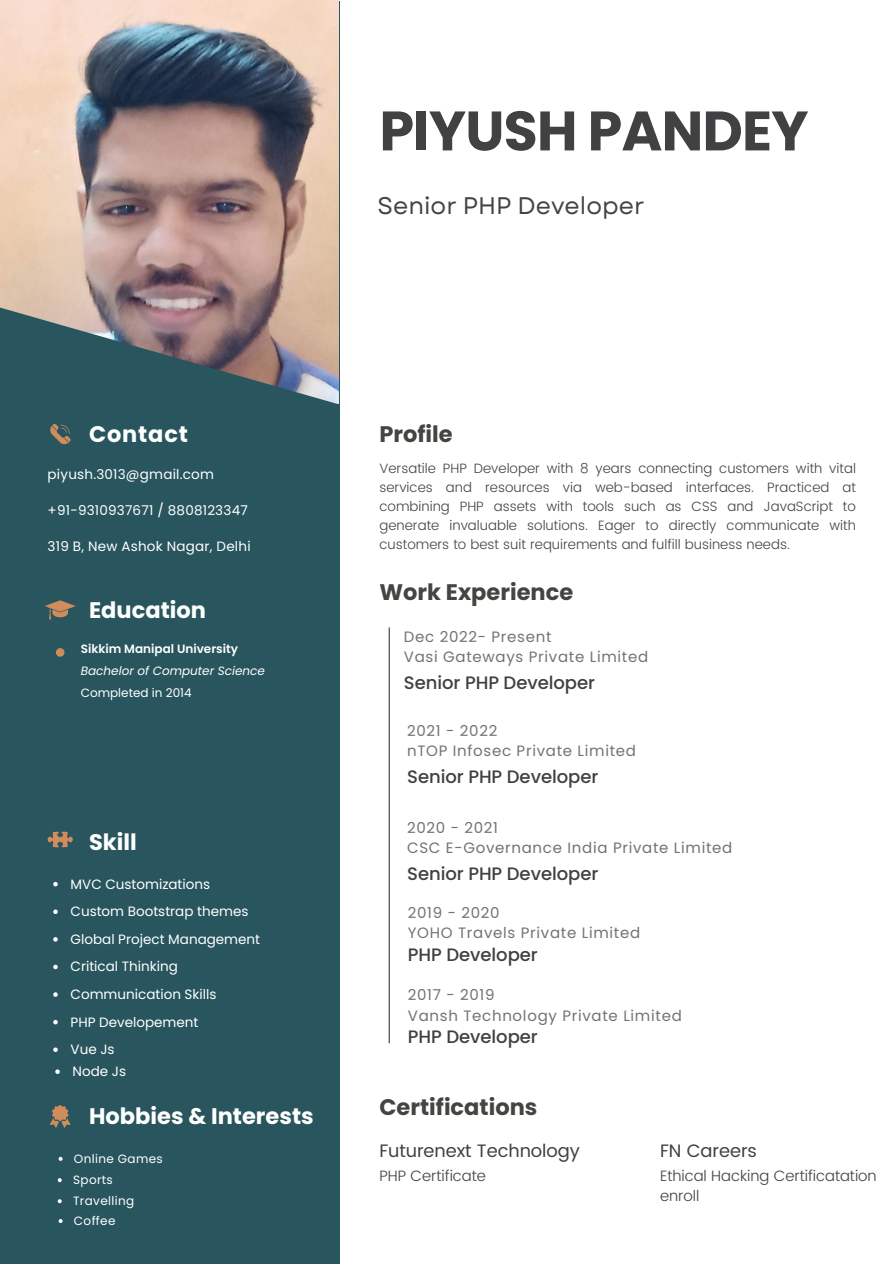
<style>
.page{position:relative;width:894px;height:1264px;background:#fff}
.page>*{position:absolute;margin:0;border:0;box-sizing:border-box;transform-origin:0 0}
.t1{font:700 55.5px "Poppins";letter-spacing:-.015em;color:#414042}
.t2{font:24px "Garet";color:#444440}
.t3{font:700 22.5px "Poppins";color:#444440}
.t4{font:700 22.5px "Poppins";color:#fff}
.t5{font:700 22.5px "Poppins";letter-spacing:.035em;color:#fff}
.t6{font:500 18px "Poppins";letter-spacing:-.005em;color:#414042}
.t7{font:18px "Poppins";letter-spacing:-.005em;color:#414042}
.t8{font:15px "Poppins";letter-spacing:.045em;color:#737373}
.t9{font:300 15px/20.2px "Poppins";letter-spacing:-.005em;color:#414042}
.t10{font:300 13.5px/19.2px "Poppins";color:#444440;text-align:justify}
.t11{font:13.5px "Poppins";color:#fff}
.t12{font:12px "Poppins";letter-spacing:.03em;color:#fff}
.t13{font:italic 12px "Poppins";color:#fff}
.t14{font:600 12px "Poppins";color:#fff}
.t15{font:12px "Poppins";color:#fff}
</style>
<div class="page">
<div style="left:0;top:1px;width:339px;height:1262px;background:#28555e"></div>
<img style="left:0;top:0;width:338px;height:404px">
<hr style="left:388px;top:627px;width:1px;height:416px;background:#323b4c">
<svg style="left:53px;top:882px;width:5px;height:4px"></svg>
<svg style="left:53px;top:909px;width:5px;height:5px"></svg>
<svg style="left:53px;top:1019px;width:5px;height:5px"></svg>
<svg style="left:53px;top:937px;width:5px;height:4px"></svg>
<svg style="left:53px;top:1047px;width:5px;height:4px"></svg>
<svg style="left:53px;top:964px;width:5px;height:5px"></svg>
<svg style="left:53px;top:992px;width:5px;height:4px"></svg>
<svg style="left:59px;top:1156px;width:4px;height:4px"></svg>
<div style="left:56px;top:648px;width:8px;height:8px;background:#d18c5c;border-radius:50%"></div>
<svg style="left:50px;top:1105px;width:21px;height:23px"></svg>
<svg style="left:48px;top:831px;width:24px;height:16px"></svg>
<svg style="left:50px;top:424px;width:21px;height:20px"></svg>
<svg style="left:45px;top:600px;width:31px;height:19px"></svg>
<svg style="left:55px;top:1069px;width:5px;height:4px"></svg>
<svg style="left:58px;top:1178px;width:4px;height:4px"></svg>
<svg style="left:58px;top:1199px;width:4px;height:4px"></svg>
<svg style="left:59px;top:1219px;width:4px;height:3px"></svg>
<h6 class="t1" style="left:379px;top:92px;width:430px">PIYUSH PANDEY</h6>
<h4 class="t2" style="left:377px;top:188px;width:268px">Senior PHP Developer</h4>
<h6 class="t5" style="left:89px;top:418px;width:100px">Contact</h6>
<h4 class="t11" style="left:48px;top:464px;width:168px">piyush.3013@gmail.com</h4>
<h6 class="t11" style="left:48px;top:501px;width:201px">+91-9310937671 / 8808123347</h6>
<h6 class="t11" style="left:48px;top:537px;width:204px">319 B, New Ashok Nagar, Delhi</h6>
<p class="t4" style="left:89px;top:594px;width:118px">Education</p>
<h1 class="t14" style="left:81px;top:641px;width:159px">Sikkim Manipal University</h1>
<h3 class="t13" style="left:81px;top:662px;width:185px">Bachelor of Computer Science</h3>
<h2 class="t15" style="left:81px;top:684px;width:112px">Completed in 2014</h2>
<p class="t4" style="left:89px;top:825px;width:49px">Skill</p>
<p class="t11" style="left:71px;top:874px;width:141px">MVC Customizations</p>
<p class="t11" style="left:71px;top:902px;width:179px">Custom Bootstrap themes</p>
<h2 class="t11" style="left:71px;top:929px;width:191px">Global Project Management</h2>
<p class="t11" style="left:71px;top:957px;width:109px">Critical Thinking</p>
<p class="t11" style="left:71px;top:984px;width:147px">Communication Skills</p>
<p class="t11" style="left:71px;top:1012px;width:129px">PHP Developement</p>
<p class="t11" style="left:71px;top:1040px;width:45px">Vue Js</p>
<h6 class="t11" style="left:73px;top:1061px;width:55px">Node Js</h6>
<h2 class="t4" style="left:89px;top:1100px;width:226px">Hobbies &amp; Interests</h2>
<h6 class="t12" style="left:74px;top:1150px;width:90px">Online Games</h6>
<h6 class="t12" style="left:73px;top:1171px;width:41px">Sports</h6>
<h4 class="t12" style="left:73px;top:1192px;width:63px">Travelling</h4>
<h6 class="t12" style="left:74px;top:1212px;width:43px">Coffee</h6>
<h2 class="t3" style="left:379px;top:418px;width:75px">Profile</h2>
<p class="t10" style="left:379px;top:458px;width:478px">Versatile PHP Developer with 8 years connecting customers with vital services and resources via web-based interfaces. Practiced at combining PHP assets with tools such as CSS and JavaScript to generate invaluable solutions. Eager to directly communicate with customers to best suit requirements and fulfill business needs.</p>
<h6 class="t3" style="left:379px;top:576px;width:195px">Work Experience</h6>
<h2 class="t8" style="left:404px;top:626px;width:149px">Dec 2022- Present</h2>
<p class="t8" style="left:404px;top:646px;width:246px">Vasi Gateways Private Limited</p>
<p class="t6" style="left:404px;top:670px;width:193px">Senior PHP Developer</p>
<p class="t8" style="left:407px;top:720px;width:92px">2021 - 2022</p>
<p class="t8" style="left:407px;top:740px;width:230px">nTOP Infosec Private Limited</p>
<p class="t6" style="left:407px;top:763px;width:193px">Senior PHP Developer</p>
<h6 class="t8" style="left:407px;top:817px;width:92px">2020 - 2021</h6>
<h6 class="t8" style="left:407px;top:837px;width:326px">CSC E-Governance India Private Limited</h6>
<h2 class="t6" style="left:407px;top:861px;width:193px">Senior PHP Developer</h2>
<h6 class="t8" style="left:407px;top:902px;width:93px">2019 - 2020</h6>
<h4 class="t8" style="left:407px;top:922px;width:234px">YOHO Travels Private Limited</h4>
<h6 class="t6" style="left:407px;top:942px;width:131px">PHP Developer</h6>
<h6 class="t8" style="left:407px;top:983px;width:88px">2017 - 2019</h6>
<h4 class="t8" style="left:407px;top:1004px;width:275px">Vansh Technology Private Limited</h4>
<h2 class="t6" style="left:407px;top:1023px;width:131px">PHP Developer</h2>
<p class="t3" style="left:379px;top:1091px;width:159px">Certifications</p>
<p class="t7" style="left:379px;top:1140px;width:202px">Futurenext Technology</p>
<p class="t7" style="left:660px;top:1140px;width:98px">FN Careers</p>
<p class="t9" style="left:379px;top:1165px;width:108px">PHP Certificate</p>
<p class="t9" style="left:660px;top:1165px;width:218px">Ethical Hacking Certificatation enroll</p>
</div>
